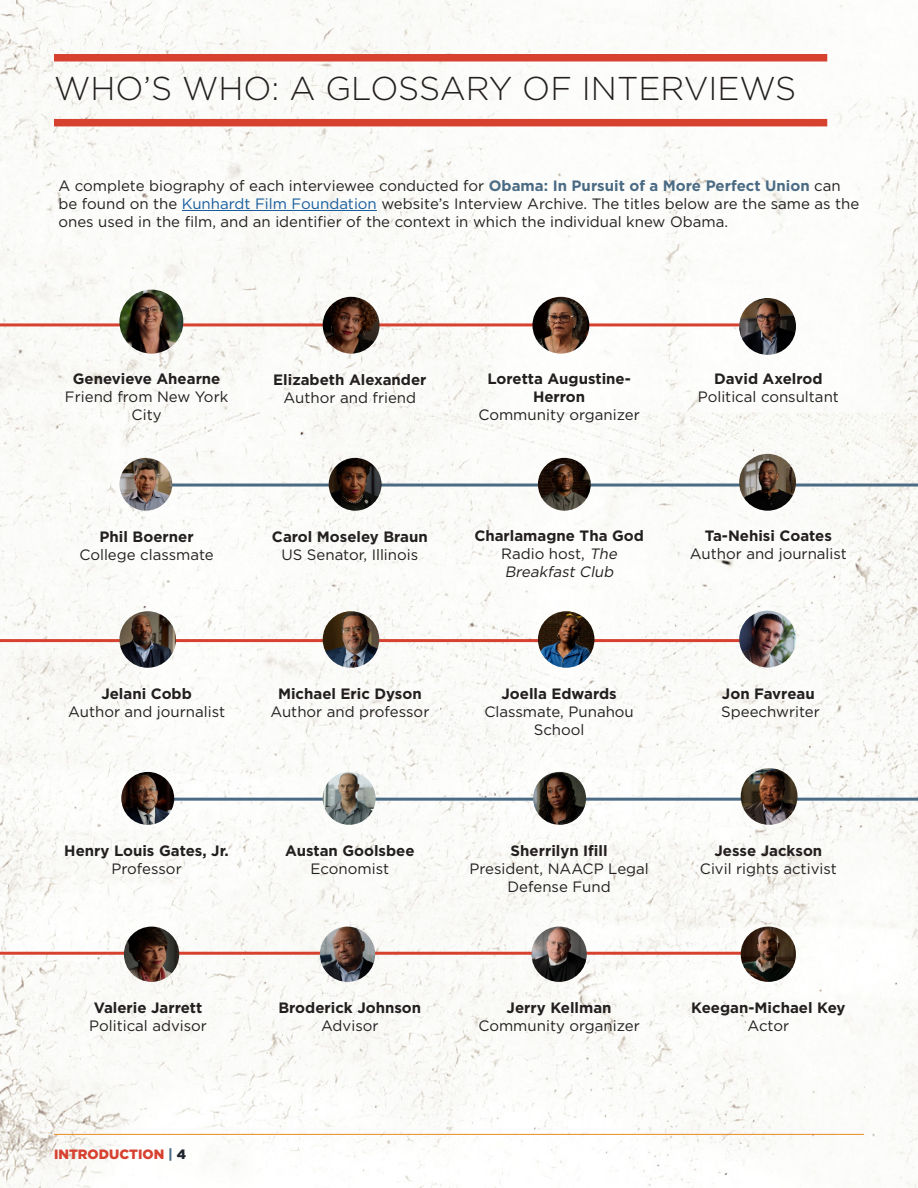
<style>
.page{position:relative;width:918px;height:1188px;background:#fff}
.page>*{position:absolute;margin:0;border:0;box-sizing:border-box;transform-origin:0 0}
.body_copy{font:300 33px "Gotham";color:#231f20}
.body_copy-2{font:15px/18px "Gotham";color:#231f20;text-align:center}
.t1{font:700 15px/18px "Gotham";color:#231f20;text-align:center}
.t2{font:900 13.5px "Gotham";color:#d74130}
.s1{font-weight:700;color:#4b6b84}
.s2{color:#175d9e}
.s3{font-weight:700}
.s4{font-weight:400}
.s5{font-weight:400;font-style:italic}
.s6{color:#4b6b84}
.s7{color:#20242d}
</style>
<div class="page">
<img style="left:0;top:0;width:918px;height:1188px">
<hr style="left:0;top:323px;width:759px;height:3px;background:#d74130">
<img style="left:119px;top:290px;width:64px;height:64px;border-radius:32px">
<img style="left:532px;top:297px;width:57px;height:57px;border-radius:28px">
<img style="left:323px;top:297px;width:57px;height:57px;border-radius:28px">
<hr style="left:0;top:639px;width:768px;height:3px;background:#d74130">
<img style="left:119px;top:611px;width:57px;height:57px;border-radius:28px">
<img style="left:538px;top:611px;width:56px;height:57px;border-radius:28px">
<img style="left:323px;top:611px;width:56px;height:57px;border-radius:28px">
<hr style="left:0;top:952px;width:759px;height:3px;background:#d74130">
<img style="left:124px;top:927px;width:55px;height:55px;border-radius:28px">
<img style="left:531px;top:927px;width:56px;height:55px;border-radius:28px">
<img style="left:320px;top:927px;width:55px;height:55px;border-radius:28px">
<hr style="left:141px;top:484px;width:777px;height:3px;background:#4b6b84">
<img style="left:119px;top:458px;width:53px;height:53px;border-radius:26px">
<img style="left:538px;top:458px;width:53px;height:53px;border-radius:26px">
<img style="left:329px;top:458px;width:53px;height:53px;border-radius:26px">
<hr style="left:141px;top:798px;width:777px;height:3px;background:#4b6b84">
<img style="left:121px;top:772px;width:53px;height:53px;border-radius:26px">
<img style="left:533px;top:772px;width:53px;height:53px;border-radius:26px">
<img style="left:323px;top:772px;width:53px;height:53px;border-radius:26px">
<hr style="left:182px;top:210px;width:195px;height:1px;background:#175d9e">
<img style="left:741px;top:927px;width:55px;height:55px;border-radius:28px">
<img style="left:739px;top:298px;width:57px;height:57px;border-radius:28px">
<img style="left:739px;top:454px;width:57px;height:57px;border-radius:28px">
<img style="left:739px;top:611px;width:57px;height:56px;border-radius:28px">
<img style="left:741px;top:768px;width:57px;height:57px;border-radius:28px">
<div style="left:54px;top:119px;width:773px;height:7px;background:#d74130"></div>
<div style="left:54px;top:54px;width:773px;height:8px;background:#d74130"></div>
<hr style="left:54px;top:1134px;width:810px;height:1px;background:#ec8a22">
<p class="body_copy" style="left:54px;top:70px;width:744px">WHO’S WHO: A GLOSSARY OF INTERVIEWS</p>
<p class="body_copy-2" style="left:58px;top:176px;width:802px;text-align:left">A complete biography of each interviewee conducted for <span class="s1">Obama: In Pursuit of a More Perfect Union</span> can be found on the <span class="s2">Kunhardt Film Foundation</span> website’s Interview Archive. The titles below are the same as the ones used in the film, and an identifier of the context in which the individual knew Obama.</p>
<p class="body_copy-2" style="left:65px;top:370px;width:165px"><span class="s3">Genevieve Ahearne<br></span>Friend from New York<br>City</p>
<p class="t1" style="left:478px;top:370px;width:163px">Loretta Augustine-<br>Herron<br><span class="s4">Community organizer</span></p>
<p class="t1" style="left:273px;top:370px;width:155px">Elizabeth Alexander<br><span class="s4">Author and friend</span></p>
<p class="body_copy-2" style="left:698px;top:370px;width:143px"><span class="s3">David Axelrod<br></span>Political consultant</p>
<p class="body_copy-2" style="left:79px;top:527px;width:136px"><span class="s3">Phil Boerner<br></span>College classmate</p>
<p class="t1" style="left:474px;top:527px;width:171px">Charlamagne Tha God<br><span class="s4">Radio host,</span> <span class="s5">The<br>Breakfast Club</span></p>
<p class="body_copy-2" style="left:272px;top:527px;width:157px"><span class="s3">Carol Moseley Braun<br></span>US Senator, Illinois</p>
<p class="t1" style="left:705px;top:527px;width:129px">Ta-Nehisi Coates</p>
<p class="body_copy-2" style="left:690px;top:545px;width:159px">Author and journalist</p>
<p class="body_copy-2" style="left:270px;top:684px;width:161px"><span class="s3">Michael Eric Dyson<br></span>Author and professor</p>
<p class="t1" style="left:722px;top:684px;width:94px">Jon Favreau</p>
<p class="body_copy-2" style="left:68px;top:684px;width:159px"><span class="s3">Jelani Cobb<br></span>Author and journalist</p>
<p class="body_copy-2" style="left:484px;top:684px;width:151px"><span class="s3">Joella Edwards<br></span>Classmate, Punahou<br>School</p>
<p class="body_copy-2" style="left:721px;top:702px;width:100px">Speechwriter</p>
<p class="t1" style="left:64px;top:841px;width:166px">Henry Louis Gates, Jr.<br><span class="s4">Professor</span></p>
<p class="body_copy-2" style="left:469px;top:841px;width:181px"><span class="s3">Sherrilyn Ifill<br></span>President, NAACP Legal<br>Defense Fund</p>
<p class="t1" style="left:285px;top:841px;width:131px">Austan Goolsbee<br><span class="s4">Economist</span></p>
<p class="t1" style="left:714px;top:841px;width:109px">Jesse Jackson</p>
<p class="body_copy-2" style="left:700px;top:859px;width:138px">Civil rights activist</p>
<p class="t1" style="left:94px;top:998px;width:110px">Valerie Jarrett</p>
<p class="body_copy-2" style="left:89px;top:1016px;width:119px">Political advisor</p>
<p class="t2" style="left:54px;top:1146px;width:133px">INTRODUCTION <span class="s6">|</span> <span class="s7">4</span></p>
<p class="t1" style="left:278px;top:998px;width:144px">Broderick Johnson<br><span class="s4">Advisor</span></p>
<p class="body_copy-2" style="left:478px;top:998px;width:163px"><span class="s3">Jerry Kellman<br></span>Community organizer</p>
<p class="t1" style="left:691px;top:998px;width:156px">Keegan-Michael Key<br><span class="s4">Actor</span></p>
</div>
